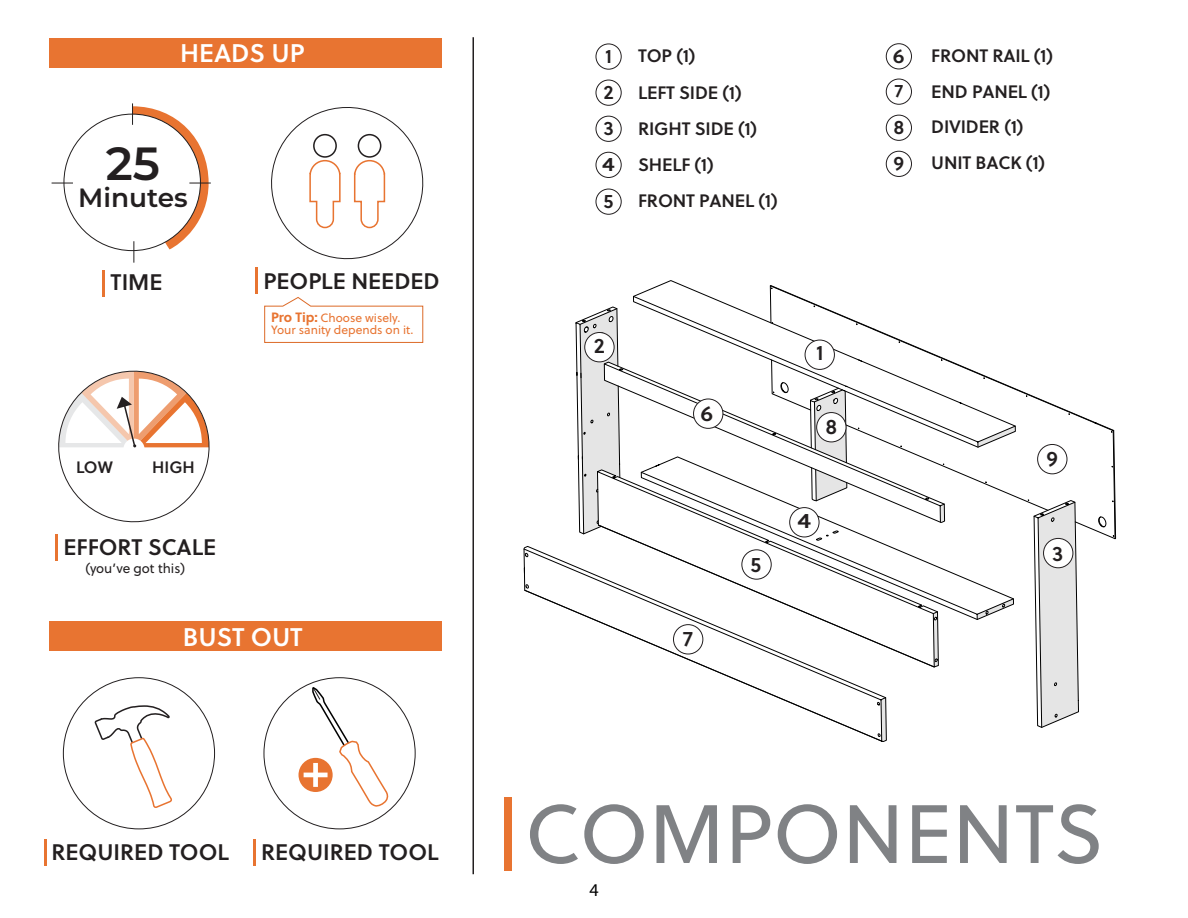
<style>
.page{position:relative;width:1188px;height:918px;background:#fff}
.page>*{position:absolute;margin:0;border:0;box-sizing:border-box;transform-origin:0 0}
.t1{font:82.5px "Soleil";color:#808285}
.t2{font:600 46.5px "Montserrat";color:#231f20}
.t3{font:600 26.4px "Montserrat";color:#231f20}
.t4{font:25.5px "Soleil Sb";color:#fff}
.t5{font:22.5px "Soleil Sb";color:#231f20}
.t6{font:21px "Soleil Sb";color:#231f20}
.t7{font:21px "Soleil Sb";color:#231f20;scale:1.19 1}
.t8{font:21px "Soleil Sb";color:#231f20;scale:1.11 1}
.t9{font:19.5px "Soleil Sb";color:#231f20}
.t10{font:19.5px "Soleil Sb";color:#231f20;scale:1.19 1}
.t11{font:19.5px "Soleil Sb";color:#231f20;scale:1.11 1}
.t12{font:18px "Soleil Sb";letter-spacing:-.01em;color:#231f20}
.t13{font:18px "Myriad Pro";color:#000}
.t14{font:16.5px "Soleil Sb";color:#231f20}
.t15{font:13.5px "Soleil";color:#231f20}
.t16{font:12px/12px "Soleil";color:#e87431}
.s1{font-weight:700;font-size:13.5px}
</style>
<div class="page">
<hr style="left:472px;top:37px;width:2px;height:837px;background:#231f20">
<div style="left:504px;top:797px;width:8px;height:73px;background:#e87431"></div>
<svg style="left:264px;top:297px;width:160px;height:46px"></svg>
<svg style="left:271px;top:107px;width:153px;height:153px"></svg>
<div style="left:358px;top:134px;width:23px;height:24px;border:2px solid #231f20;border-radius:50%"></div>
<hr style="left:253px;top:839px;width:3px;height:27px;background:#e87431">
<hr style="left:44px;top:839px;width:3px;height:27px;background:#e87431">
<hr style="left:55px;top:534px;width:3px;height:27px;background:#e87431">
<hr style="left:102px;top:270px;width:3px;height:27px;background:#e87431">
<hr style="left:255px;top:267px;width:3px;height:27px;background:#e87431">
<svg style="left:94px;top:705px;width:78px;height:103px"></svg>
<svg style="left:299px;top:686px;width:90px;height:121px"></svg>
<div style="left:49px;top:621px;width:393px;height:30px;background:#e87431"></div>
<div style="left:49px;top:38px;width:393px;height:30px;background:#e87431"></div>
<svg style="left:52px;top:183px;width:21px;height:1px"></svg>
<svg style="left:132px;top:103px;width:79px;height:160px"></svg>
<svg style="left:58px;top:370px;width:152px;height:153px"></svg>
<svg style="left:633px;top:280px;width:136px;height:80px"></svg>
<svg style="left:621px;top:367px;width:148px;height:84px"></svg>
<svg style="left:1034px;top:540px;width:45px;height:188px;background:#d7d7d7"></svg>
<svg style="left:620px;top:477px;width:319px;height:191px"></svg>
<svg style="left:934px;top:658px;width:4px;height:5px"></svg>
<svg style="left:640px;top:456px;width:374px;height:164px"></svg>
<svg style="left:523px;top:545px;width:364px;height:197px"></svg>
<svg style="left:769px;top:285px;width:347px;height:255px"></svg>
<svg style="left:575px;top:306px;width:46px;height:229px"></svg>
<div style="left:886px;top:79px;width:26px;height:26px;border:1px solid #231f20;border-radius:50%"></div>
<div style="left:673px;top:625px;width:30px;height:29px;background:#fff;border-radius:50%"></div>
<div style="left:673px;top:624px;width:30px;height:30px;border:1px solid #231f20;border-radius:50%"></div>
<div style="left:596px;top:44px;width:26px;height:26px;border:1px solid #231f20;border-radius:50%"></div>
<div style="left:805px;top:340px;width:29px;height:29px;background:#fff;border-radius:50%"></div>
<div style="left:805px;top:340px;width:30px;height:30px;border:1px solid #231f20;border-radius:50%"></div>
<div style="left:886px;top:115px;width:26px;height:26px;border:1px solid #231f20;border-radius:50%"></div>
<div style="left:817px;top:413px;width:29px;height:29px;background:#fff;border-radius:50%"></div>
<div style="left:816px;top:412px;width:30px;height:30px;border:1px solid #231f20;border-radius:50%"></div>
<div style="left:596px;top:80px;width:26px;height:26px;border:1px solid #231f20;border-radius:50%"></div>
<div style="left:585px;top:333px;width:29px;height:29px;background:#fff;border-radius:50%"></div>
<div style="left:584px;top:332px;width:31px;height:30px;border:1px solid #231f20;border-radius:50%"></div>
<div style="left:886px;top:151px;width:26px;height:26px;border:1px solid #231f20;border-radius:50%"></div>
<div style="left:1038px;top:444px;width:29px;height:30px;background:#fff;border-radius:50%"></div>
<div style="left:1037px;top:444px;width:30px;height:30px;border:1px solid #231f20;border-radius:50%"></div>
<div style="left:596px;top:116px;width:26px;height:26px;border:1px solid #231f20;border-radius:50%"></div>
<div style="left:1044px;top:538px;width:29px;height:30px;background:#fff;border-radius:50%"></div>
<div style="left:1043px;top:538px;width:30px;height:30px;border:1px solid #231f20;border-radius:50%"></div>
<div style="left:596px;top:152px;width:26px;height:26px;border:1px solid #231f20;border-radius:50%"></div>
<div style="left:790px;top:508px;width:29px;height:29px;background:#fff;border-radius:50%"></div>
<div style="left:789px;top:507px;width:31px;height:30px;border:1px solid #231f20;border-radius:50%"></div>
<div style="left:596px;top:189px;width:26px;height:26px;border:1px solid #231f20;border-radius:50%"></div>
<div style="left:742px;top:550px;width:29px;height:29px;background:#fff;border-radius:50%"></div>
<div style="left:741px;top:549px;width:31px;height:31px;border:1px solid #231f20;border-radius:50%"></div>
<div style="left:886px;top:43px;width:26px;height:26px;border:1px solid #231f20;border-radius:50%"></div>
<div style="left:694px;top:399px;width:29px;height:29px;background:#fff;border-radius:50%"></div>
<div style="left:693px;top:399px;width:30px;height:30px;border:1px solid #231f20;border-radius:50%"></div>
<h3 class="t4" style="left:180px;top:34px;width:126px">HEADS UP</h3>
<h2 class="t2" style="left:106px;top:130px;width:56px">25</h2>
<h3 class="t3" style="left:78px;top:179px;width:111px">Minutes</h3>
<p class="t5" style="left:111px;top:265px;width:53px">TIME</p>
<p class="t14" style="left:76px;top:454px;width:38px">LOW</p>
<p class="t14" style="left:152px;top:454px;width:44px">HIGH</p>
<p class="t5" style="left:63px;top:530px;width:154px">EFFORT SCALE</p>
<p class="t15" style="left:85px;top:559px;width:101px">(you’ve got this)</p>
<p class="t5" style="left:264px;top:264px;width:178px">PEOPLE NEEDED</p>
<p class="t16" style="left:271px;top:312px;width:144px"><span class="s1">Pro Tip:</span> Choose wisely.<br>Your sanity depends on it.</p>
<h3 class="t4" style="left:183px;top:617px;width:122px">BUST OUT</h3>
<p class="t5" style="left:52px;top:835px;width:179px">REQUIRED TOOL</p>
<p class="t5" style="left:261px;top:835px;width:179px">REQUIRED TOOL</p>
<p class="t9" style="left:605px;top:41px;width:8px">1</p>
<p class="t12" style="left:638px;top:42px;width:59px">TOP (1)</p>
<p class="t11" style="left:893px;top:41px;width:12px">6</p>
<p class="t12" style="left:931px;top:41px;width:123px">FRONT RAIL (1)</p>
<p class="t9" style="left:604px;top:77px;width:12px">2</p>
<p class="t12" style="left:638px;top:78px;width:105px">LEFT SIDE (1)</p>
<p class="t12" style="left:895px;top:77px;width:10px">7</p>
<p class="t12" style="left:931px;top:78px;width:121px">END PANEL (1)</p>
<p class="t9" style="left:603px;top:114px;width:12px">3</p>
<p class="t12" style="left:638px;top:115px;width:121px">RIGHT SIDE (1)</p>
<p class="t9" style="left:893px;top:112px;width:12px">8</p>
<p class="t12" style="left:931px;top:113px;width:94px">DIVIDER (1)</p>
<p class="t10" style="left:602px;top:150px;width:12px">4</p>
<p class="t12" style="left:638px;top:151px;width:77px">SHELF (1)</p>
<p class="t9" style="left:894px;top:148px;width:12px">9</p>
<p class="t12" style="left:931px;top:149px;width:115px">UNIT BACK (1)</p>
<p class="t9" style="left:604px;top:186px;width:11px">5</p>
<p class="t12" style="left:638px;top:187px;width:141px">FRONT PANEL (1)</p>
<p class="t6" style="left:594px;top:329px;width:12px">2</p>
<p class="t6" style="left:816px;top:337px;width:9px">1</p>
<p class="t8" style="left:701px;top:397px;width:13px">6</p>
<p class="t6" style="left:825px;top:411px;width:13px">8</p>
<p class="t6" style="left:1047px;top:443px;width:13px">9</p>
<p class="t7" style="left:798px;top:504px;width:13px">4</p>
<p class="t6" style="left:750px;top:548px;width:12px">5</p>
<p class="t6" style="left:1052px;top:537px;width:13px">3</p>
<p class="t6" style="left:683px;top:622px;width:11px">7</p>
<h1 class="t1" style="left:525px;top:774px;width:581px">COMPONENTS</h1>
<p class="t13" style="left:589px;top:879px;width:11px">4</p>
</div>
